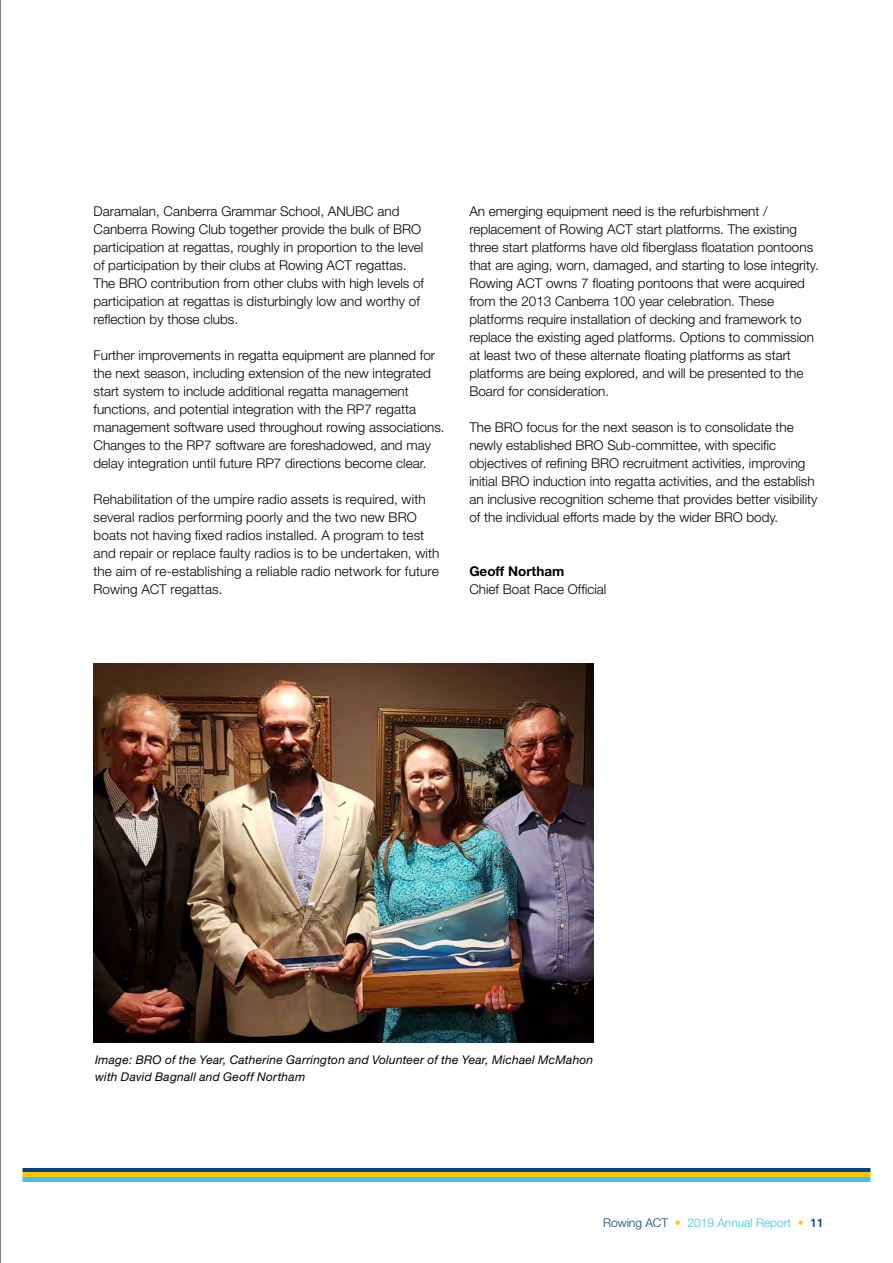
<style>
.page{position:relative;width:893px;height:1263px;background:#fff}
.page>*{position:absolute;margin:0;border:0;box-sizing:border-box;transform-origin:0 0}
.t1{font:300 13.5px/18px "Helvetica Neue";color:#000}
.t2{font:700 13.5px "Helvetica Neue";color:#000}
.t3{font:italic 12px/16.5px "Helvetica Neue";letter-spacing:.015em;color:#000}
.t4{font:300 12px "Helvetica Neue";color:#41c0f0}
.s1{color:#004289}
.s2{color:#fdc600}
.s3{font-weight:500;color:#004289}
</style>
<div class="page">
<hr style="left:0;top:1168px;width:893px;height:4px;background:#004289">
<div style="left:0;top:1172px;width:893px;height:5px;background:#fdc600"></div>
<hr style="left:0;top:1177px;width:893px;height:4px;background:#41c0f0">
<img style="left:94px;top:663px;width:499px;height:379px">
<hr style="left:0;top:0;width:1px;height:1263px;background:#000">
<p class="t1" style="left:94px;top:202px;width:332px">Daramalan, Canberra Grammar School, ANUBC and Canberra Rowing Club together provide the bulk of BRO participation at regattas, roughly in proportion to the level of participation by their clubs at Rowing ACT regattas.<br>The BRO contribution from other clubs with high levels of participation at regattas is disturbingly low and worthy of reflection by those clubs.</p>
<p class="t1" style="left:94px;top:346px;width:353px">Further improvements in regatta equipment are planned for the next season, including extension of the new integrated start system to include additional regatta management functions, and potential integration with the RP7 regatta management software used throughout rowing associations.<br>Changes to the RP7 software are foreshadowed, and may delay integration until future RP7 directions become clear.</p>
<p class="t1" style="left:94px;top:490px;width:347px">Rehabilitation of the umpire radio assets is required, with several radios performing poorly and the two new BRO boats not having fixed radios installed. A program to test and repair or replace faulty radios is to be undertaken, with the aim of re-establishing a reliable radio network for future Rowing ACT regattas.</p>
<p class="t1" style="left:469px;top:202px;width:351px">An emerging equipment need is the refurbishment / replacement of Rowing ACT start platforms. The existing three start platforms have old fiberglass floatation pontoons that are aging, worn, damaged, and starting to lose integrity.<br>Rowing ACT owns 7 floating pontoons that were acquired from the 2013 Canberra 100 year celebration. These platforms require installation of decking and framework to replace the existing aged platforms. Options to commission at least two of these alternate floating platforms as start platforms are being explored, and will be presented to the Board for consideration.</p>
<p class="t1" style="left:469px;top:418px;width:350px">The BRO focus for the next season is to consolidate the newly established BRO Sub-committee, with specific objectives of refining BRO recruitment activities, improving initial BRO induction into regatta activities, and the establish an inclusive recognition scheme that provides better visibility of the individual efforts made by the wider BRO body.</p>
<p class="t2" style="left:469px;top:563px;width:96px">Geoff Northam</p>
<p class="t1" style="left:469px;top:580px;width:139px">Chief Boat Race Official</p>
<p class="t3" style="left:95px;top:1052px;width:500px">Image: BRO of the Year, Catherine Garrington and Volunteer of the Year, Michael McMahon with David Bagnall and Geoff Northam</p>
<p class="t4" style="left:603px;top:1215px;width:222px"><span class="s1">Rowing ACT</span> <span class="s2">•</span> 2019 Annual Report <span class="s2">•</span> <span class="s3">11</span></p>
</div>
